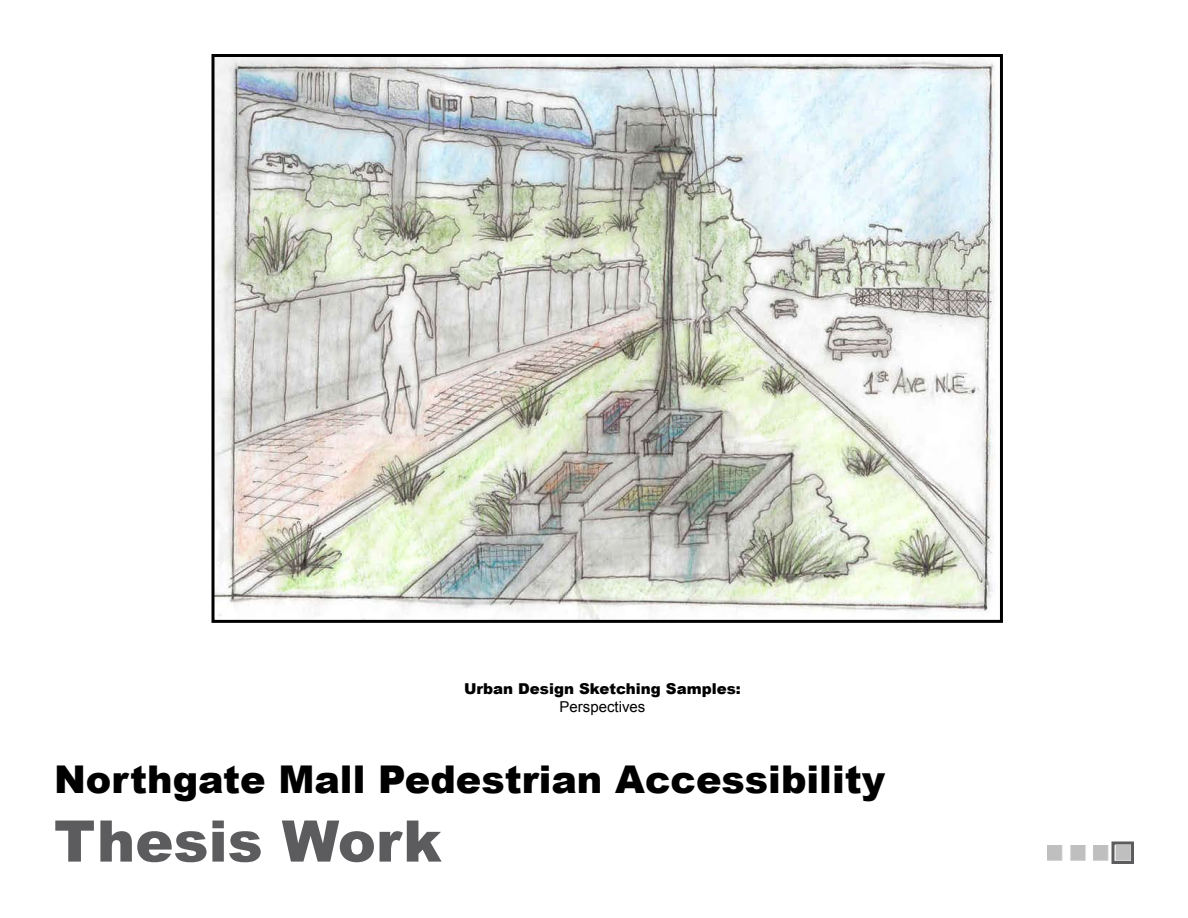
<style>
.page{position:relative;width:1188px;height:918px;background:#fff}
.page>*{position:absolute;margin:0;border:0;box-sizing:border-box;transform-origin:0 0}
.t1{font:900 57.3px "Arial";color:#5c5c5e}
.t2{font:900 38.25px "Arial";color:#000}
.t3{font:900 15px "Arial";color:#000}
.t4{font:15px "Arial";color:#000}
</style>
<div class="page">
<img style="left:216px;top:58px;width:780px;height:561px">
<div style="left:212px;top:54px;width:791px;height:569px;border:3px solid #000"></div>
<img style="left:1048px;top:846px;width:82px;height:15px">
<div style="left:1112px;top:842px;width:22px;height:22px;border:3px solid #5c5c5e"></div>
<p class="t3" style="left:464px;top:678px;width:278px">Urban Design Sketching Samples:</p>
<p class="t4" style="left:560px;top:697px;width:87px">Perspectives</p>
<p class="t2" style="left:54px;top:751px;width:833px">Northgate Mall Pedestrian Accessibility</p>
<h1 class="t1" style="left:54px;top:800px;width:389px">Thesis Work</h1>
</div>
